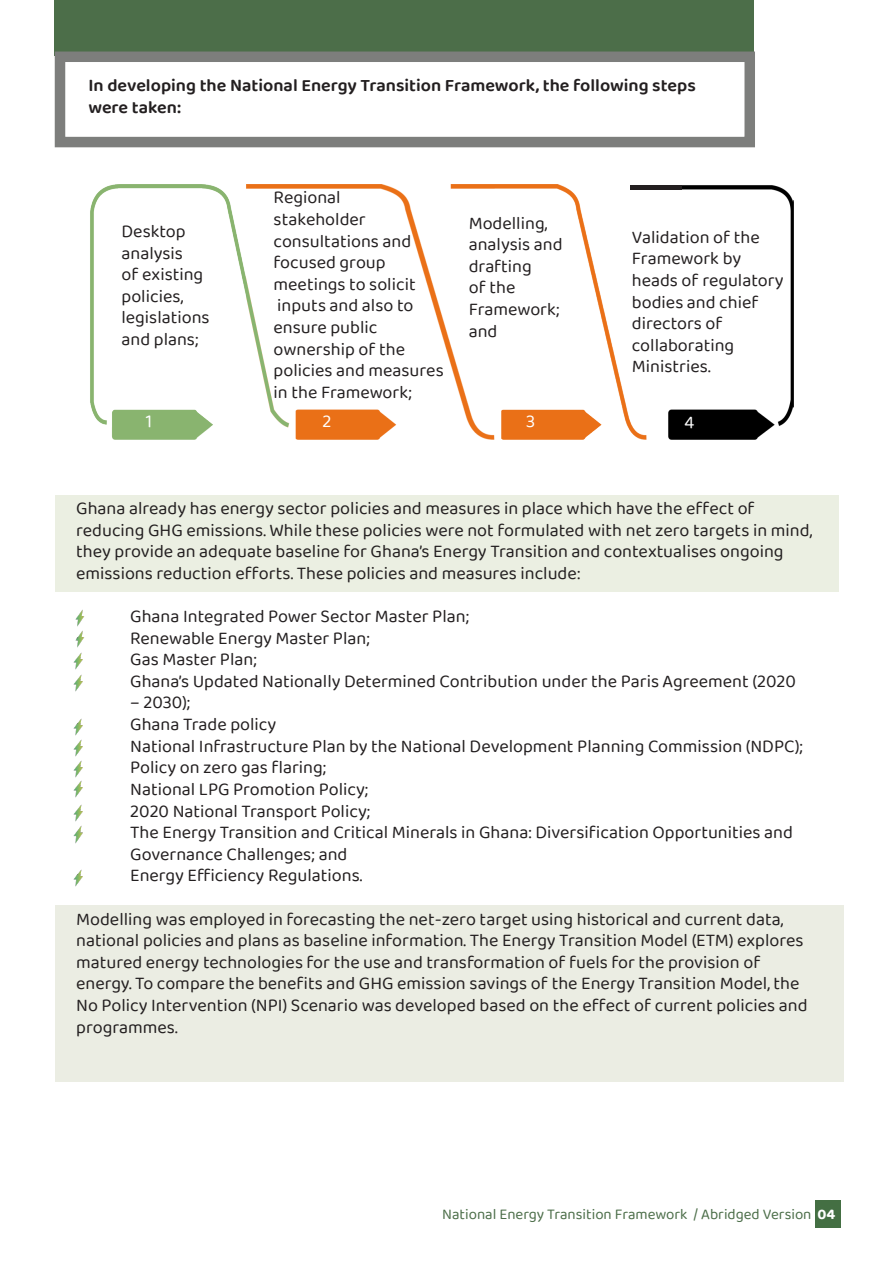
<style>
.page{position:relative;width:893px;height:1263px;background:#fff}
.page>*{position:absolute;margin:0;border:0;box-sizing:border-box;transform-origin:0 0}
.t1{font:18px/21.6px "Baloo 2";color:#231f20}
.t2{font:600 18px/21.6px "Baloo 2";color:#231f20}
.t3{font:18px "Baloo 2";color:#fff}
.t4{font:15px "Baloo 2";color:#4c6e49}
.s1{font-weight:700;color:#fff}
</style>
<div class="page">
<div style="left:55px;top:905px;width:788px;height:177px;background:#ebede3"></div>
<div style="left:55px;top:0;width:699px;height:56px;background:#4c6e49"></div>
<img style="left:90px;top:184px;width:704px;height:256px">
<div style="left:55px;top:52px;width:700px;height:95px;border:10px solid #7d7e7c"></div>
<div style="left:630px;top:185px;width:52px;height:5px;background:#231f20"></div>
<div style="left:55px;top:495px;width:783px;height:97px;background:#ebefe2"></div>
<img style="left:75px;top:609px;width:10px;height:18px">
<img style="left:75px;top:630px;width:10px;height:17px">
<img style="left:74px;top:653px;width:9px;height:17px">
<img style="left:74px;top:674px;width:9px;height:18px">
<img style="left:74px;top:719px;width:9px;height:17px">
<img style="left:74px;top:740px;width:9px;height:17px">
<img style="left:74px;top:760px;width:9px;height:18px">
<img style="left:74px;top:780px;width:9px;height:17px">
<img style="left:74px;top:804px;width:9px;height:18px">
<img style="left:74px;top:826px;width:9px;height:17px">
<img style="left:74px;top:869px;width:9px;height:18px">
<div style="left:815px;top:1200px;width:25px;height:28px;background:#446f43"></div>
<p class="t2" style="left:88px;top:75px;width:609px">In developing the National Energy Transition Framework, the following steps were taken:</p>
<p class="t1" style="left:274px;top:188px;width:69px">Regional</p>
<p class="t1" style="left:274px;top:209px;width:139px">stakeholder consultations and focused group</p>
<p class="t1" style="left:274px;top:274px;width:144px">meetings to solicit</p>
<p class="t1" style="left:274px;top:296px;width:141px">inputs and also to ensure public</p>
<p class="t1" style="left:274px;top:339px;width:133px">ownership of the</p>
<p class="t1" style="left:274px;top:360px;width:172px">policies and measures</p>
<p class="t1" style="left:274px;top:382px;width:140px">in the Framework;</p>
<p class="t1" style="left:122px;top:221px;width:90px">Desktop analysis<br>of existing policies, legislations and plans;</p>
<p class="t1" style="left:469px;top:213px;width:95px">Modelling, analysis and drafting<br>of the<br>Framework; and</p>
<p class="t1" style="left:632px;top:227px;width:129px">Validation of the<br>Framework by</p>
<p class="t1" style="left:632px;top:270px;width:153px">heads of regulatory bodies and chief directors of collaborating<br>Ministries.</p>
<p class="t3" style="left:146px;top:409px;width:8px">1</p>
<p class="t3" style="left:323px;top:409px;width:11px">2</p>
<p class="t3" style="left:526px;top:409px;width:11px">3</p>
<p class="t3" style="left:684px;top:409px;width:11px">4</p>
<p class="t1" style="left:76px;top:498px;width:738px">Ghana already has energy sector policies and measures in place which have the effect of reducing GHG emissions. While these policies were not formulated with net zero targets in mind, they provide an adequate baseline for Ghana’s Energy Transition and contextualises ongoing emissions reduction efforts. These policies and measures include:</p>
<p class="t1" style="left:130px;top:606px;width:341px">Ghana Integrated Power Sector Master Plan;</p>
<p class="t1" style="left:76px;top:628px;width:6px">•</p>
<p class="t1" style="left:130px;top:628px;width:241px">Renewable Energy Master Plan;</p>
<p class="t1" style="left:130px;top:649px;width:128px">Gas Master Plan;</p>
<p class="t1" style="left:130px;top:671px;width:667px">Ghana’s Updated Nationally Determined Contribution under the Paris Agreement (2020</p>
<p class="t1" style="left:130px;top:693px;width:62px">– 2030);</p>
<p class="t1" style="left:76px;top:714px;width:6px">•</p>
<p class="t1" style="left:130px;top:714px;width:148px">Ghana Trade policy</p>
<p class="t1" style="left:130px;top:736px;width:675px">National Infrastructure Plan by the National Development Planning Commission (NDPC);</p>
<p class="t1" style="left:130px;top:757px;width:198px">Policy on zero gas flaring;</p>
<p class="t1" style="left:130px;top:779px;width:240px">National LPG Promotion Policy;</p>
<p class="t1" style="left:130px;top:801px;width:242px">2020 National Transport Policy;</p>
<p class="t1" style="left:130px;top:822px;width:664px">The Energy Transition and Critical Minerals in Ghana: Diversification Opportunities and</p>
<p class="t1" style="left:130px;top:844px;width:219px">Governance Challenges; and</p>
<p class="t1" style="left:76px;top:865px;width:6px">•</p>
<p class="t1" style="left:130px;top:865px;width:234px">Energy Efficiency Regulations.</p>
<p class="t1" style="left:76px;top:909px;width:733px">Modelling was employed in forecasting the net-zero target using historical and current data, national policies and plans as baseline information. The Energy Transition Model (ETM) explores matured energy technologies for the use and transformation of fuels for the provision of energy. To compare the benefits and GHG emission savings of the Energy Transition Model, the No Policy Intervention (NPI) Scenario was developed based on the effect of current policies and programmes.</p>
<p class="t4" style="left:442px;top:1204px;width:395px">National Energy Transition Framework / Abridged Version <span class="s1">04</span></p>
</div>
